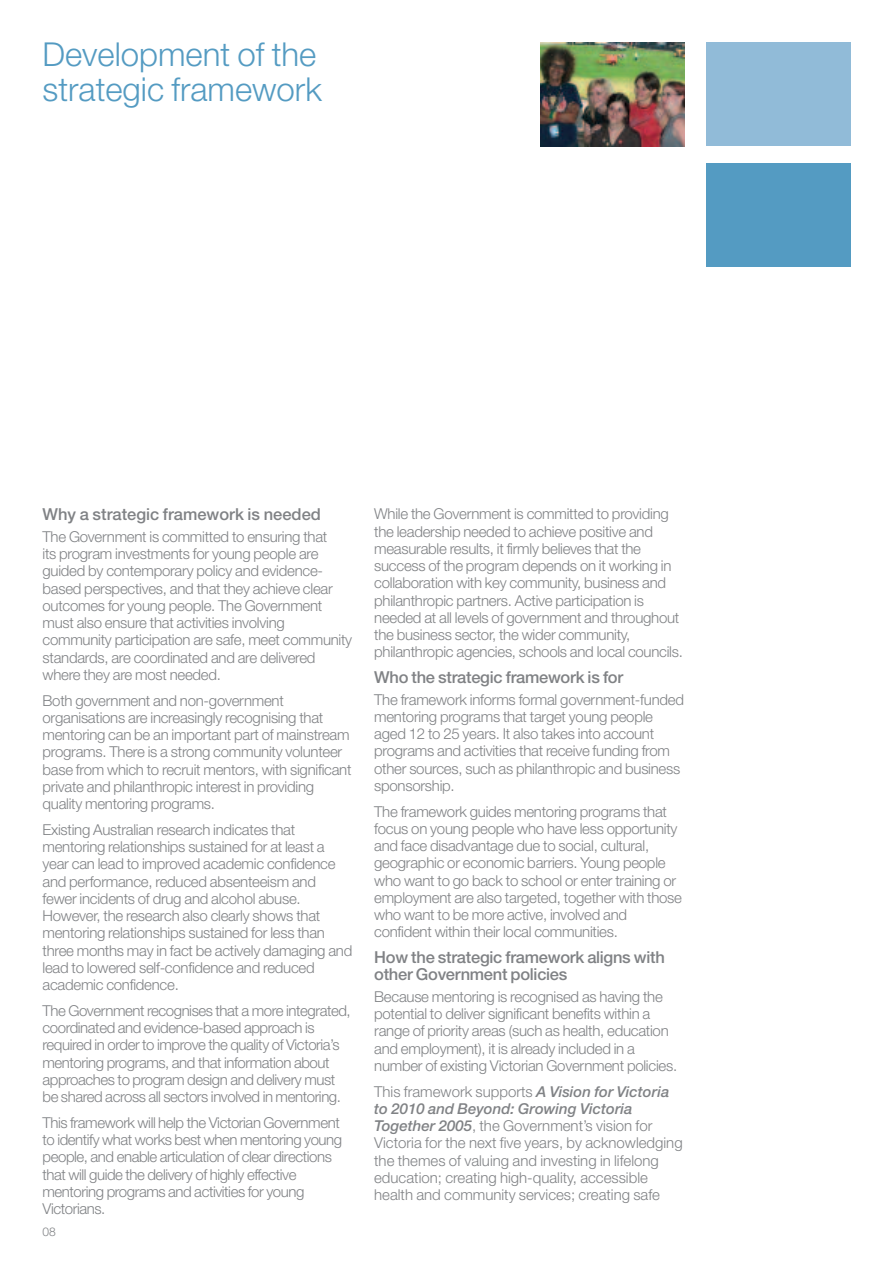
<style>
.page{position:relative;width:893px;height:1263px;background:#fff}
.page>*{position:absolute;margin:0;border:0;box-sizing:border-box;transform-origin:0 0}
.t1{font:300 33px/34.5px "Helvetica Neue";color:#549bc2}
.t2{font:500 16.5px/17.2px "Helvetica Neue";letter-spacing:-.015em;color:#808285}
.t3{font:300 15px/17.2px "Helvetica Neue";letter-spacing:-.015em;color:#808285}
.t4{font:300 12px "Helvetica Neue";color:#808285}
.s1{font-weight:500;font-style:italic}
</style>
<div class="page">
<div style="left:706px;top:43px;width:144px;height:103px;background:#91bbd8"></div>
<div style="left:706px;top:163px;width:144px;height:104px;background:#549bc2"></div>
<img style="left:540px;top:43px;width:145px;height:103px">
<p class="t1" style="left:43px;top:40px;width:281px">Development of the strategic framework</p>
<p class="t2" style="left:43px;top:507px;width:280px">Why a strategic framework is needed</p>
<p class="t3" style="left:43px;top:529px;width:311px">The Government is committed to ensuring that<br>its program investments for young people are guided by contemporary policy and evidence&shy;based perspectives, and that they achieve clear outcomes for young people. The Government must also ensure that activities involving community participation are safe, meet community standards, are coordinated and are delivered where they are most needed.</p>
<p class="t3" style="left:43px;top:693px;width:310px">Both government and non-government organisations are increasingly recognising that mentoring can be an important part of mainstream programs. There is a strong community volunteer base from which to recruit mentors, with significant private and philanthropic interest in providing quality mentoring programs.</p>
<p class="t3" style="left:43px;top:822px;width:311px">Existing Australian research indicates that mentoring relationships sustained for at least a year can lead to improved academic confidence and performance, reduced absenteeism and fewer incidents of drug and alcohol abuse.<br>However, the research also clearly shows that mentoring relationships sustained for less than three months may in fact be actively damaging and lead to lowered self-confidence and reduced academic confidence.</p>
<p class="t3" style="left:43px;top:1003px;width:310px">The Government recognises that a more integrated, coordinated and evidence-based approach is required in order to improve the quality of Victoria’s mentoring programs, and that information about approaches to program design and delivery must be shared across all sectors involved in mentoring.</p>
<p class="t3" style="left:43px;top:1115px;width:301px">This framework will help the Victorian Government to identify what works best when mentoring young people, and enable articulation of clear directions that will guide the delivery of highly effective mentoring programs and activities for young Victorians.</p>
<p class="t4" style="left:43px;top:1227px;width:15px">08</p>
<p class="t3" style="left:374px;top:507px;width:310px">While the Government is committed to providing the leadership needed to achieve positive and measurable results, it firmly believes that the success of the program depends on it working in collaboration with key community, business and philanthropic partners. Active participation is needed at all levels of government and throughout the business sector, the wider community, philanthropic agencies, schools and local councils.</p>
<p class="t2" style="left:374px;top:670px;width:251px">Who the strategic framework is for</p>
<p class="t3" style="left:374px;top:692px;width:311px">The framework informs formal government-funded mentoring programs that target young people aged 12 to 25 years. It also takes into account programs and activities that receive funding from other sources, such as philanthropic and business sponsorship.</p>
<p class="t3" style="left:374px;top:804px;width:309px">The framework guides mentoring programs that focus on young people who have less opportunity and face disadvantage due to social, cultural, geographic or economic barriers. Young people who want to go back to school or enter training or employment are also targeted, together with those who want to be more active, involved and confident within their local communities.</p>
<p class="t2" style="left:374px;top:950px;width:292px">How the strategic framework aligns with other Government policies</p>
<p class="t3" style="left:374px;top:989px;width:304px">Because mentoring is recognised as having the potential to deliver significant benefits within a range of priority areas (such as health, education and employment), it is already included in a number of existing Victorian Government policies.</p>
<p class="t3" style="left:374px;top:1084px;width:310px">This framework supports <span class="s1">A Vision for Victoria to 2010 and Beyond: Growing Victoria Together 2005</span>, the Government’s vision for Victoria for the next five years, by acknowledging the themes of valuing and investing in lifelong education; creating high-quality, accessible health and community services; creating safe</p>
</div>
